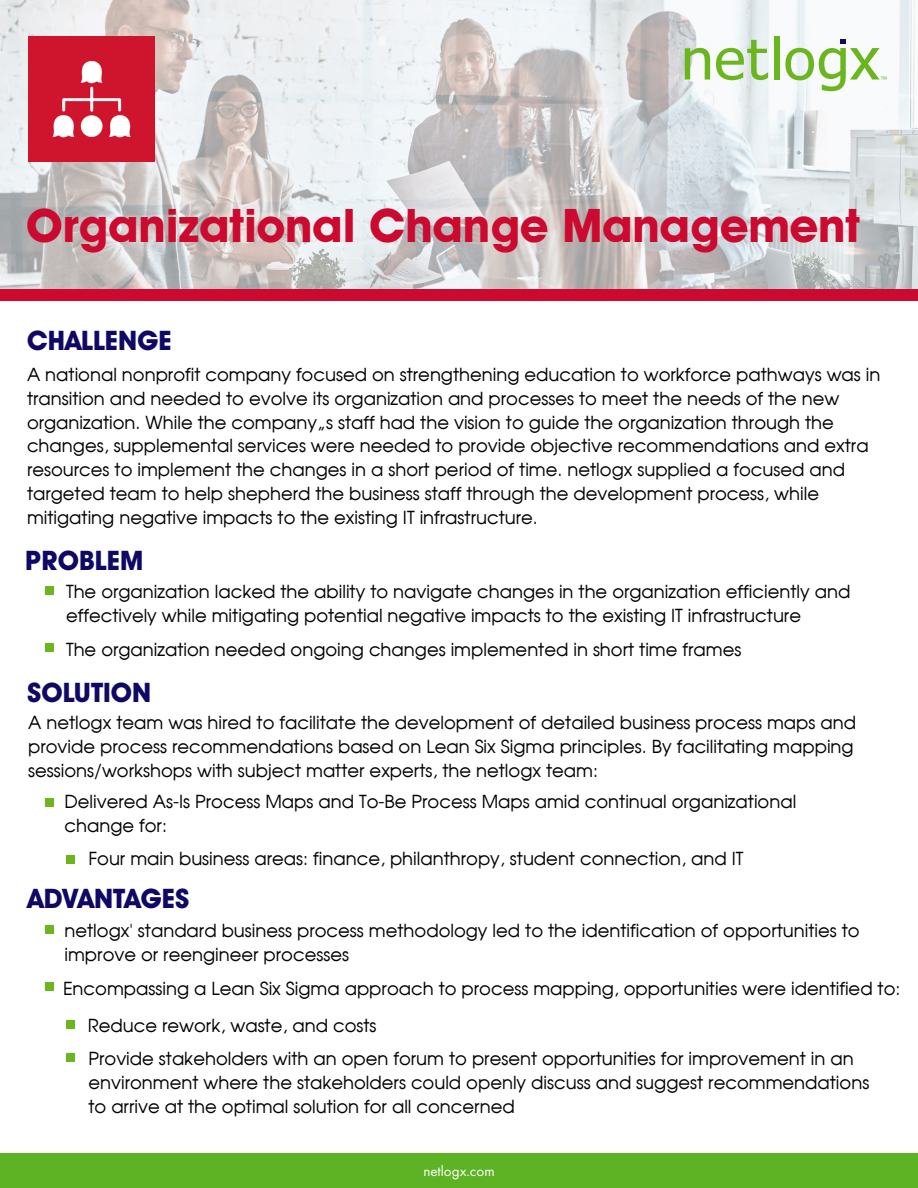
<style>
.page{position:relative;width:918px;height:1188px;background:#fff}
.page>*{position:absolute;margin:0;border:0;box-sizing:border-box;transform-origin:0 0}
.t1{font:700 46.5px "Avant Garde IT Cby BT";color:#cc092f}
.t2{font:700 27px "Avant Garde IT Cby BT";color:#0f0965}
.t3{font:18px/24px "Avant Garde";color:#000}
.t4{font:15px "Futura PT";color:#fff}
</style>
<div class="page">
<img style="left:0;top:0;width:918px;height:290px">
<img style="left:28px;top:36px;width:126px;height:126px">
<svg style="left:685px;top:48px;width:25px;height:32px"></svg>
<svg style="left:716px;top:40px;width:52px;height:40px"></svg>
<div style="left:774px;top:36px;width:5px;height:44px;background:#6bb61f"></div>
<svg style="left:785px;top:39px;width:102px;height:52px"></svg>
<div style="left:0;top:1153px;width:918px;height:35px;background:#5db323"></div>
<div style="left:45px;top:586px;width:9px;height:10px;background:#6bb61f"></div>
<div style="left:45px;top:644px;width:9px;height:8px;background:#6bb61f"></div>
<div style="left:45px;top:798px;width:9px;height:9px;background:#6bb61f"></div>
<div style="left:66px;top:855px;width:9px;height:9px;background:#6bb61f"></div>
<div style="left:0;top:290px;width:918px;height:12px;background:#cc092f"></div>
<div style="left:45px;top:926px;width:9px;height:8px;background:#6bb61f"></div>
<div style="left:45px;top:982px;width:9px;height:10px;background:#6bb61f"></div>
<div style="left:66px;top:1020px;width:9px;height:9px;background:#6bb61f"></div>
<div style="left:66px;top:1053px;width:9px;height:9px;background:#6bb61f"></div>
<h1 class="t1" style="left:26px;top:197px;width:835px">Organizational Change Management</h1>
<h2 class="t2" style="left:27px;top:324px;width:146px">CHALLENGE</h2>
<p class="t3" style="left:27px;top:362px;width:855px">A national nonprofit company focused on strengthening education to workforce pathways was in transition and needed to evolve its organization and processes to meet the needs of the new organization. While the company’s staff had the vision to guide the organization through the changes, supplemental services were needed to provide objective recommendations and extra resources to implement the changes in a short period of time. netlogx supplied a focused and targeted team to help shepherd the business staff through the development process, while mitigating negative impacts to the existing IT infrastructure.</p>
<h2 class="t2" style="left:25px;top:544px;width:120px">PROBLEM</h2>
<p class="t3" style="left:66px;top:579px;width:786px">The organization lacked the ability to navigate changes in the organization efficiently and effectively while mitigating potential negative impacts to the existing IT infrastructure</p>
<p class="t3" style="left:66px;top:637px;width:677px">The organization needed ongoing changes implemented in short time frames</p>
<h2 class="t2" style="left:27px;top:676px;width:126px">SOLUTION</h2>
<p class="t3" style="left:28px;top:710px;width:829px">A netlogx team was hired to facilitate the development of detailed business process maps and provide process recommendations based on Lean Six Sigma principles. By facilitating mapping sessions/workshops with subject matter experts, the netlogx team:</p>
<p class="t3" style="left:64px;top:789px;width:733px">Delivered As-Is Process Maps and To-Be Process Maps amid continual organizational change for:</p>
<p class="t3" style="left:88px;top:846px;width:657px">Four main business areas: finance, philanthropy, student connection, and IT</p>
<h2 class="t2" style="left:27px;top:882px;width:164px">ADVANTAGES</h2>
<p class="t3" style="left:64px;top:918px;width:797px">netlogx' standard business process methodology led to the identification of opportunities to improve or reengineer processes</p>
<p class="t3" style="left:88px;top:969px;width:814px;line-height:37.5px;text-indent:-25px">Encompassing a Lean Six Sigma approach to process mapping, opportunities were identified to:<br>Reduce rework, waste, and costs</p>
<p class="t3" style="left:88px;top:1046px;width:782px">Provide stakeholders with an open forum to present opportunities for improvement in an environment where the stakeholders could openly discuss and suggest recommendations to arrive at the optimal solution for all concerned</p>
<p class="t4" style="left:423px;top:1162px;width:73px">netlogx.com</p>
</div>
